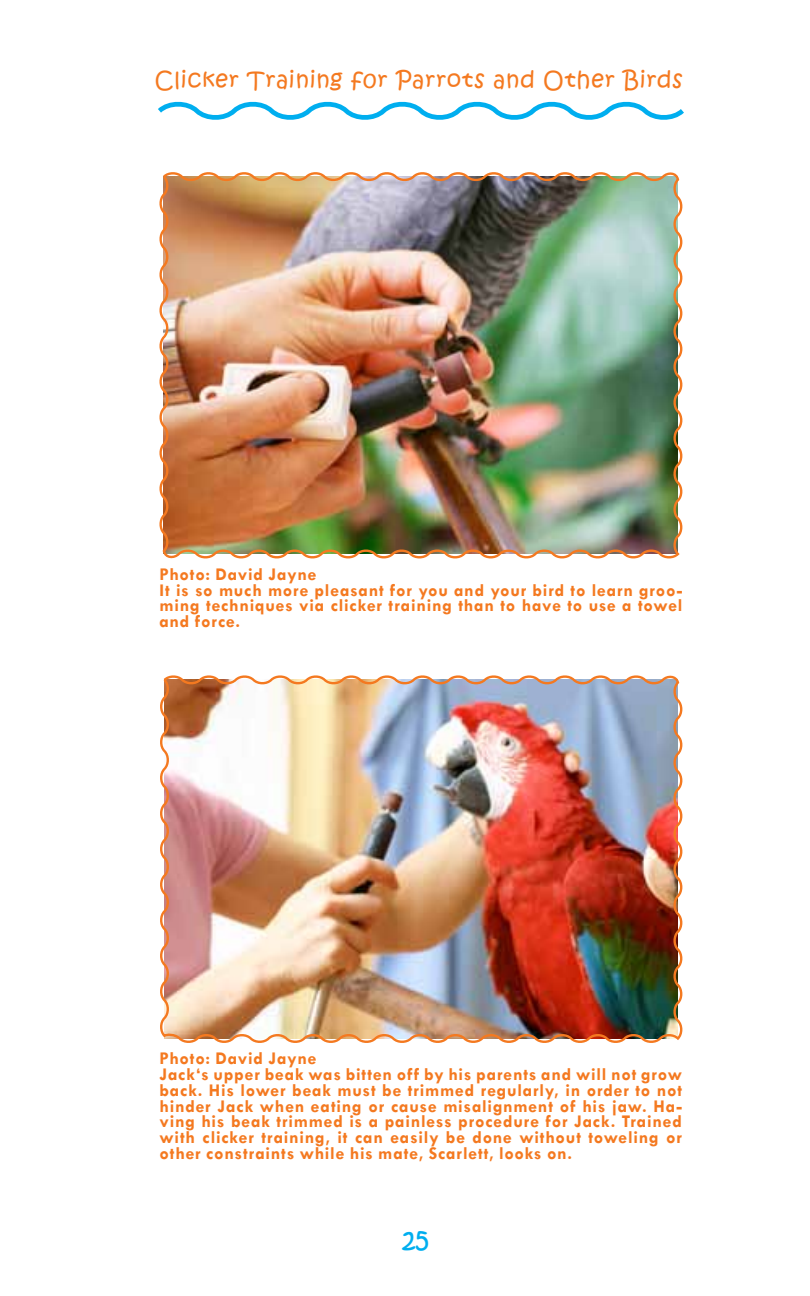
<style>
.page{position:relative;width:810px;height:1296px;background:#fff}
.page>*{position:absolute;margin:0;border:0;box-sizing:border-box;transform-origin:0 0}
.t1{font:27px "Kristen ITC";color:#00aeef}
.t2{font:22.5px "Kristen ITC";letter-spacing:.035em;color:#f47920}
.t3{font:700 18px/15.8px "Tw Cen";letter-spacing:.04em;color:#f47920}
</style>
<div class="page">
<svg style="left:158px;top:101px;width:526px;height:19px"></svg>
<img style="left:159px;top:172px;width:524px;height:387px">
<img style="left:160px;top:675px;width:523px;height:368px">
<p class="t2" style="left:155px;top:65px;width:529px">Clicker Training f0r Parrots and Other Birds</p>
<p class="t3" style="left:159px;top:566px;width:525px">Photo: David Jayne<br>It is so much more pleasant for you and your bird to learn groo&shy;ming techniques via clicker training than to have to use a towel and force.</p>
<p class="t3" style="left:159px;top:1050px;width:524px">Photo: David Jayne<br>Jack‘s upper beak was bitten off by his parents and will not grow back. His lower beak must be trimmed regularly, in order to not hinder Jack when eating or cause misalignment of his jaw. Ha&shy;ving his beak trimmed is a painless procedure for Jack. Trained with clicker training, it can easily be done without toweling or other constraints while his mate, Scarlett, looks on.</p>
<h1 class="t1" style="left:402px;top:1222px;width:28px">25</h1>
</div>
